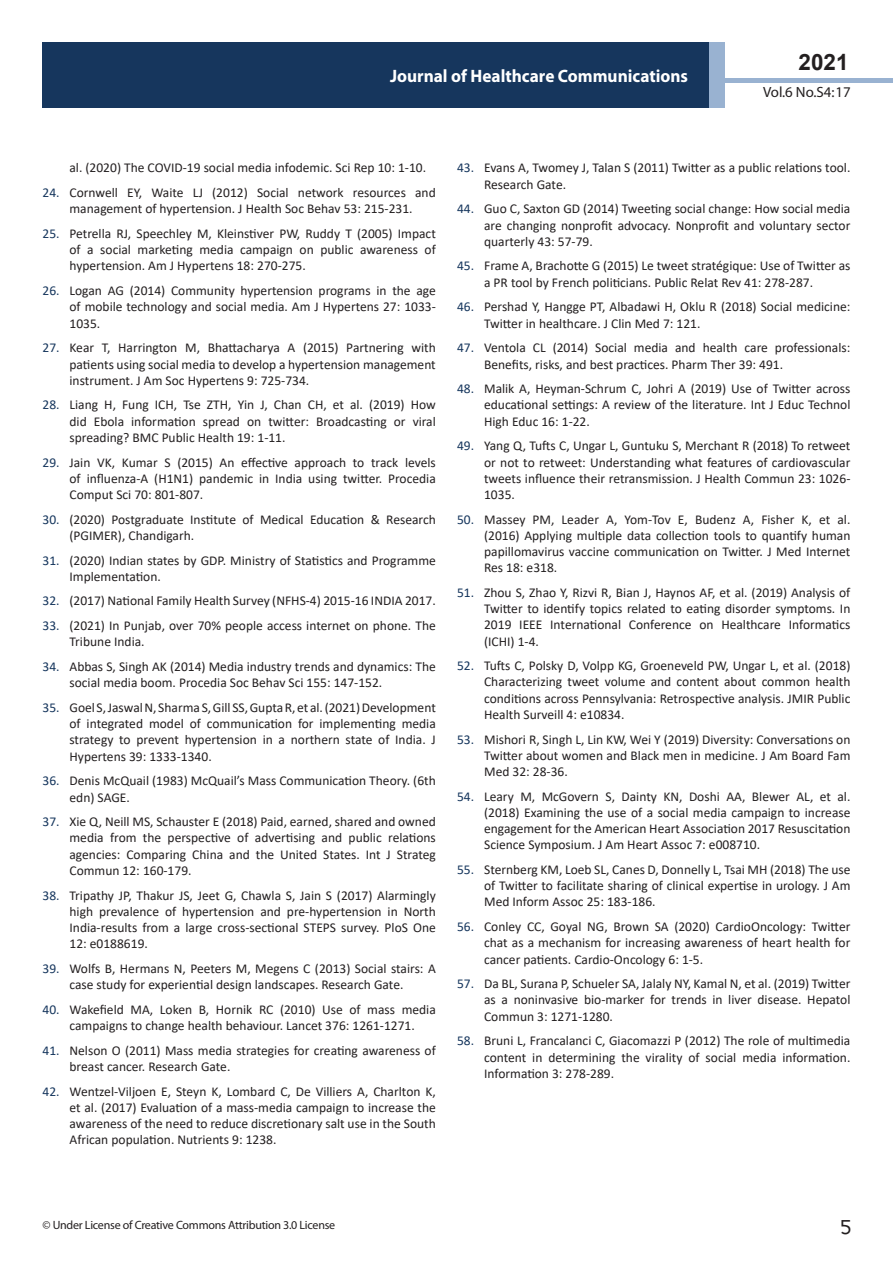
<style>
.page{position:relative;width:893px;height:1263px;background:#fff}
.page>*{position:absolute;margin:0;border:0;box-sizing:border-box;transform-origin:0 0}
.t1{font:25.5px "Tunga";color:#231f20}
.t2{font:700 22.5px "Arial";color:#231f20}
.t3{font:700 18px "Myriad Pro";color:#fff;scale:.96 1}
.t4{font:14.85px "Myriad Pro";color:#231f20}
.t5{font:13.5px/16.2px "Calibri";color:#231f20;text-align:justify}
.t6{font:12px "Myriad Pro";letter-spacing:-.02em;color:#231f20}
.s1{color:#16365d}
</style>
<div class="page">
<div style="left:43px;top:42px;width:666px;height:66px;background:#16365d"></div>
<div style="left:709px;top:42px;width:16px;height:66px;background:#99b2d1"></div>
<hr style="left:724px;top:78px;width:169px;height:4px;background:#99b2d1">
<h3 class="t3" style="left:390px;top:65px;width:312px">Journal of Healthcare Communications</h3>
<h3 class="t3" style="left:584px;top:75px;width:128px">ISSN 1698-9465</h3>
<h2 class="t2" style="left:799px;top:46px;width:52px">2021</h2>
<p class="t4" style="left:763px;top:83px;width:89px">Vol.6 No.S4:17</p>
<p class="t5" style="left:70px;top:160px;width:358px">al. (2020) The COVID-19 social media infodemic. Sci Rep 10: 1-10.</p>
<p class="t5" style="left:43px;top:184px;width:395px;text-align:center"><span class="s1">24.</span> Cornwell EY, Waite LJ (2012) Social network resources and management of hypertension. J Health Soc Behav 53: 215-231.</p>
<p class="t5" style="left:70px;top:225px;width:368px;text-indent:-27px"><span class="s1">25.</span> Petrella RJ, Speechley M, Kleinstiver PW, Ruddy T (2005) Impact of a social marketing media campaign on public awareness of hypertension. Am J Hypertens 18: 270-275.</p>
<p class="t5" style="left:70px;top:282px;width:368px;text-indent:-27px"><span class="s1">26.</span> Logan AG (2014) Community hypertension programs in the age of mobile technology and social media. Am J Hypertens 27: 1033- 1035.</p>
<p class="t5" style="left:70px;top:339px;width:368px;text-indent:-27px"><span class="s1">27.</span> Kear T, Harrington M, Bhattacharya A (2015) Partnering with patients using social media to develop a hypertension management instrument. J Am Soc Hypertens 9: 725-734.</p>
<p class="t5" style="left:70px;top:396px;width:368px;text-indent:-27px"><span class="s1">28.</span> Liang H, Fung ICH, Tse ZTH, Yin J, Chan CH, et al. (2019) How did Ebola information spread on twitter: Broadcasting or viral spreading? BMC Public Health 19: 1-11.</p>
<p class="t5" style="left:70px;top:454px;width:368px;text-indent:-27px"><span class="s1">29.</span> Jain VK, Kumar S (2015) An effective approach to track levels of influenza-A (H1N1) pandemic in India using twitter. Procedia Comput Sci 70: 801-807.</p>
<p class="t5" style="left:70px;top:511px;width:368px;text-indent:-27px"><span class="s1">30.</span> (2020) Postgraduate Institute of Medical Education &amp; Research (PGIMER), Chandigarh.</p>
<p class="t5" style="left:70px;top:552px;width:368px;text-indent:-27px"><span class="s1">31.</span> (2020) Indian states by GDP. Ministry of Statistics and Programme<br>Implementation.</p>
<p class="t5" style="left:43px;top:592px;width:395px"><span class="s1">32.</span> (2017) National Family Health Survey (NFHS-4) 2015-16 INDIA 2017.</p>
<p class="t5" style="left:70px;top:617px;width:368px;text-indent:-27px"><span class="s1">33.</span> (2021) In Punjab, over 70% people access internet on phone. The<br>Tribune India.</p>
<p class="t5" style="left:70px;top:658px;width:368px;text-indent:-27px"><span class="s1">34.</span> Abbas S, Singh AK (2014) Media industry trends and dynamics: The social media boom. Procedia Soc Behav Sci 155: 147-152.</p>
<p class="t5" style="left:70px;top:699px;width:368px;text-indent:-27px"><span class="s1">35.</span> Goel S, Jaswal N, Sharma S, Gill SS, Gupta R, et al. (2021) Development of integrated model of communication for implementing media strategy to prevent hypertension in a northern state of India. J Hypertens 39: 1333-1340.</p>
<p class="t5" style="left:70px;top:772px;width:368px;text-indent:-27px"><span class="s1">36.</span> Denis McQuail (1983) McQuail’s Mass Communication Theory. (6th edn) SAGE.</p>
<p class="t5" style="left:70px;top:813px;width:368px;text-indent:-27px"><span class="s1">37.</span> Xie Q, Neill MS, Schauster E (2018) Paid, earned, shared and owned media from the perspective of advertising and public relations agencies: Comparing China and the United States. Int J Strateg Commun 12: 160-179.</p>
<p class="t5" style="left:70px;top:887px;width:368px;text-indent:-27px"><span class="s1">38.</span> Tripathy JP, Thakur JS, Jeet G, Chawla S, Jain S (2017) Alarmingly high prevalence of hypertension and pre-hypertension in North India-results from a large cross-sectional STEPS survey. PloS One 12: e0188619.</p>
<p class="t5" style="left:43px;top:960px;width:395px;text-align:center"><span class="s1">39.</span> Wolfs B, Hermans N, Peeters M, Megens C (2013) Social stairs: A case study for experiential design landscapes. Research Gate.</p>
<p class="t5" style="left:43px;top:1001px;width:395px;text-align:center"><span class="s1">40.</span> Wakefield MA, Loken B, Hornik RC (2010) Use of mass media campaigns to change health behaviour. Lancet 376: 1261-1271.</p>
<p class="t5" style="left:70px;top:1042px;width:368px;text-indent:-27px"><span class="s1">41.</span> Nelson O (2011) Mass media strategies for creating awareness of breast cancer. Research Gate.</p>
<p class="t5" style="left:70px;top:1083px;width:368px;text-indent:-27px"><span class="s1">42.</span> Wentzel-Viljoen E, Steyn K, Lombard C, De Villiers A, Charlton K, et al. (2017) Evaluation of a mass-media campaign to increase the awareness of the need to reduce discretionary salt use in the South African population. Nutrients 9: 1238.</p>
<p class="t5" style="left:484px;top:160px;width:368px;text-indent:-27px"><span class="s1">43.</span> Evans A, Twomey J, Talan S (2011) Twitter as a public relations tool.<br>Research Gate.</p>
<p class="t5" style="left:484px;top:200px;width:368px;text-indent:-27px"><span class="s1">44.</span> Guo C, Saxton GD (2014) Tweeting social change: How social media are changing nonprofit advocacy. Nonprofit and voluntary sector quarterly 43: 57-79.</p>
<p class="t5" style="left:484px;top:258px;width:368px;text-indent:-27px"><span class="s1">45.</span> Frame A, Brachotte G (2015) Le tweet stratégique: Use of Twitter as a PR tool by French politicians. Public Relat Rev 41: 278-287.</p>
<p class="t5" style="left:484px;top:298px;width:368px;text-indent:-27px"><span class="s1">46.</span> Pershad Y, Hangge PT, Albadawi H, Oklu R (2018) Social medicine:<br>Twitter in healthcare. J Clin Med 7: 121.</p>
<p class="t5" style="left:484px;top:339px;width:368px;text-indent:-27px"><span class="s1">47.</span> Ventola CL (2014) Social media and health care professionals:<br>Benefits, risks, and best practices. Pharm Ther 39: 491.</p>
<p class="t5" style="left:484px;top:380px;width:368px;text-indent:-27px"><span class="s1">48.</span> Malik A, Heyman-Schrum C, Johri A (2019) Use of Twitter across educational settings: A review of the literature. Int J Educ Technol High Educ 16: 1-22.</p>
<p class="t5" style="left:484px;top:437px;width:368px;text-indent:-27px"><span class="s1">49.</span> Yang Q, Tufts C, Ungar L, Guntuku S, Merchant R (2018) To retweet or not to retweet: Understanding what features of cardiovascular tweets influence their retransmission. J Health Commun 23: 1026- 1035.</p>
<p class="t5" style="left:484px;top:511px;width:368px;text-indent:-27px"><span class="s1">50.</span> Massey PM, Leader A, Yom-Tov E, Budenz A, Fisher K, et al. (2016) Applying multiple data collection tools to quantify human papillomavirus vaccine communication on Twitter. J Med Internet Res 18: e318.</p>
<p class="t5" style="left:484px;top:584px;width:368px;text-indent:-27px"><span class="s1">51.</span> Zhou S, Zhao Y, Rizvi R, Bian J, Haynos AF, et al. (2019) Analysis of Twitter to identify topics related to eating disorder symptoms. In 2019 IEEE International Conference on Healthcare Informatics (ICHI) 1-4.</p>
<p class="t5" style="left:484px;top:657px;width:368px;text-indent:-27px"><span class="s1">52.</span> Tufts C, Polsky D, Volpp KG, Groeneveld PW, Ungar L, et al. (2018)<br>Characterizing tweet volume and content about common health conditions across Pennsylvania: Retrospective analysis. JMIR Public Health Surveill 4: e10834.</p>
<p class="t5" style="left:484px;top:731px;width:368px;text-indent:-27px"><span class="s1">53.</span> Mishori R, Singh L, Lin KW, Wei Y (2019) Diversity: Conversations on Twitter about women and Black men in medicine. J Am Board Fam Med 32: 28-36.</p>
<p class="t5" style="left:484px;top:788px;width:368px;text-indent:-27px"><span class="s1">54.</span> Leary M, McGovern S, Dainty KN, Doshi AA, Blewer AL, et al. (2018) Examining the use of a social media campaign to increase engagement for the American Heart Association 2017 Resuscitation Science Symposium. J Am Heart Assoc 7: e008710.</p>
<p class="t5" style="left:484px;top:861px;width:368px;text-indent:-27px"><span class="s1">55.</span> Sternberg KM, Loeb SL, Canes D, Donnelly L, Tsai MH (2018) The use of Twitter to facilitate sharing of clinical expertise in urology. J Am Med Inform Assoc 25: 183-186.</p>
<p class="t5" style="left:484px;top:918px;width:368px;text-indent:-27px"><span class="s1">56.</span> Conley CC, Goyal NG, Brown SA (2020) CardioOncology: Twitter chat as a mechanism for increasing awareness of heart health for cancer patients. Cardio-Oncology 6: 1-5.</p>
<p class="t5" style="left:484px;top:975px;width:368px;text-indent:-27px"><span class="s1">57.</span> Da BL, Surana P, Schueler SA, Jalaly NY, Kamal N, et al. (2019) Twitter as a noninvasive bio-marker for trends in liver disease. Hepatol Commun 3: 1271-1280.</p>
<p class="t5" style="left:484px;top:1032px;width:368px;text-indent:-27px"><span class="s1">58.</span> Bruni L, Francalanci C, Giacomazzi P (2012) The role of multimedia content in determining the virality of social media information.<br>Information 3: 278-289.</p>
<p class="t6" style="left:43px;top:1218px;width:294px">© Under License of Creative Commons Attribution 3.0 License</p>
<h1 class="t1" style="left:840px;top:1210px;width:13px">5</h1>
</div>
